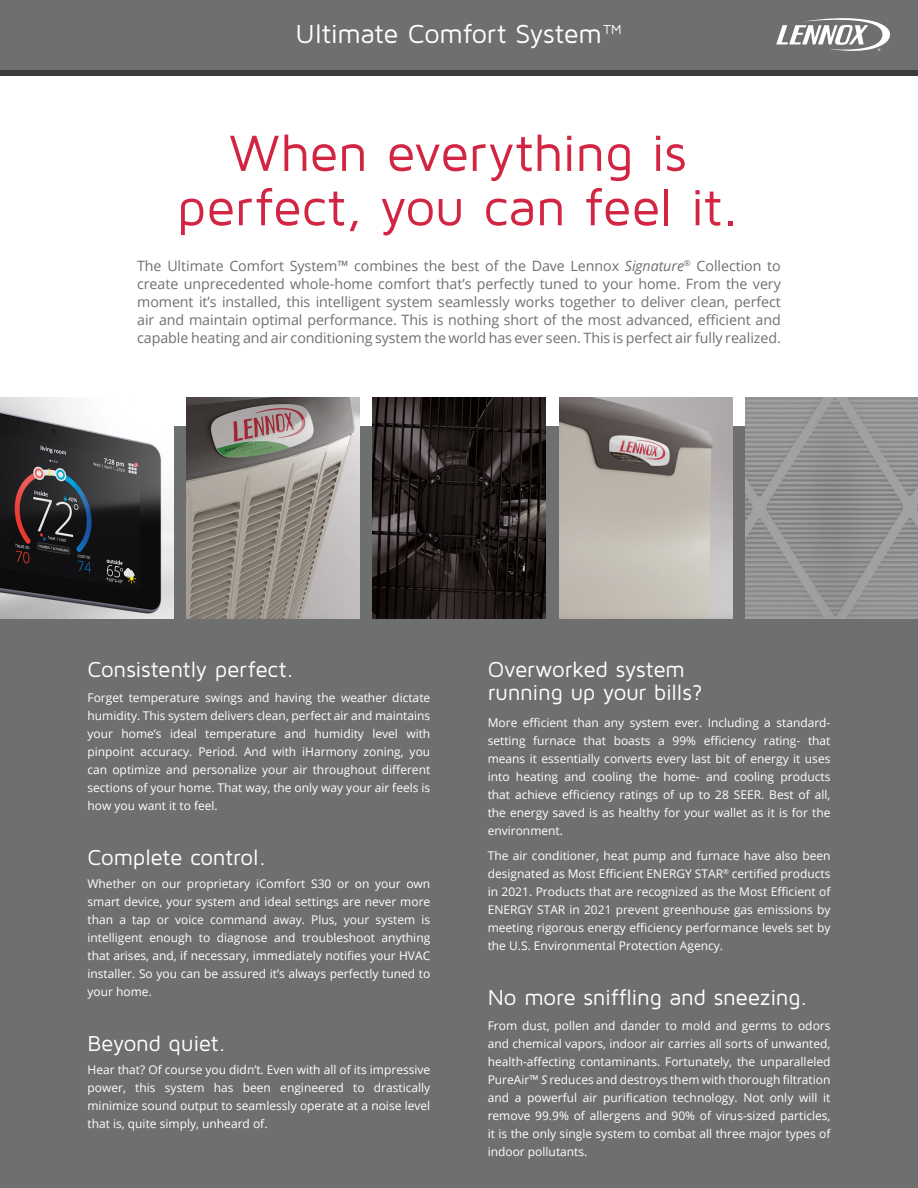
<style>
.page{position:relative;width:918px;height:1188px;background:#fff}
.page>*{position:absolute;margin:0;border:0;box-sizing:border-box;transform-origin:0 0}
.h1_Page_Header_SM{font:52.65px/54.4px "Maven Pro";letter-spacing:-.01em;color:#d22543;text-align:center}
.t1{font:27px "Maven Pro";letter-spacing:-.015em;color:#fff}
.h1_Page_Header_SM-2{font:22.35px/23.2px "Maven Pro";letter-spacing:-.015em;color:#fff}
.t2{font:14.25px/18px "Open Sans";letter-spacing:-.005em;color:#6e7070;text-align:justify}
.t3{font:12px/18px "Open Sans";color:#fff;text-align:justify}
.s1{font-style:italic}
</style>
<div class="page">
<div style="left:0;top:427px;width:918px;height:761px;background:#6e7070"></div>
<svg style="left:0;top:69px;width:918px;height:6px;background:#424343"></svg>
<div style="left:0;top:0;width:918px;height:69px;background:#6e7070"></div>
<svg style="left:776px;top:18px;width:114px;height:33px"></svg>
<img style="left:373px;top:397px;width:173px;height:222px">
<img style="left:0;top:397px;width:173px;height:222px">
<img style="left:559px;top:397px;width:173px;height:222px">
<img style="left:186px;top:397px;width:174px;height:222px">
<img style="left:746px;top:397px;width:172px;height:222px">
<p class="t1" style="left:295px;top:17px;width:329px">Ultimate Comfort System™</p>
<p class="h1_Page_Header_SM" style="left:177px;top:124px;width:564px">When everything is perfect, you can feel it.</p>
<p class="t2" style="left:137px;top:257px;width:645px">The Ultimate Comfort System™ combines the best of the Dave Lennox <span class="s1">Signature</span><sup>®</sup> Collection to create unprecedented whole-home comfort that’s perfectly tuned to your home. From the very moment it’s installed, this intelligent system seamlessly works together to deliver clean, perfect air and maintain optimal performance. This is nothing short of the most advanced, efficient and capable heating and air conditioning system the world has ever seen. This is perfect air fully realized.</p>
<p class="h1_Page_Header_SM-2" style="left:87px;top:657px;width:208px">Consistently perfect.</p>
<p class="t3" style="left:87px;top:688px;width:344px">Forget temperature swings and having the weather dictate humidity. This system delivers clean, perfect air and maintains your home’s ideal temperature and humidity level with pinpoint accuracy. Period. And with iHarmony zoning, you can optimize and personalize your air throughout different sections of your home. That way, the only way your air feels is how you want it to feel.</p>
<p class="h1_Page_Header_SM-2" style="left:87px;top:845px;width:180px">Complete control.</p>
<p class="t3" style="left:87px;top:874px;width:344px">Whether on our proprietary iComfort S30 or on your own smart device, your system and ideal settings are never more than a tap or voice command away. Plus, your system is intelligent enough to diagnose and troubleshoot anything that arises, and, if necessary, immediately notifies your HVAC installer. So you can be assured it’s always perfectly tuned to your home.</p>
<p class="h1_Page_Header_SM-2" style="left:87px;top:1031px;width:140px">Beyond quiet.</p>
<p class="t3" style="left:87px;top:1060px;width:344px">Hear that? Of course you didn’t. Even with all of its impressive power, this system has been engineered to drastically minimize sound output to seamlessly operate at a noise level that is, quite simply, unheard of.</p>
<p class="h1_Page_Header_SM-2" style="left:488px;top:657px;width:217px">Overworked system running up your bills?</p>
<p class="t3" style="left:488px;top:714px;width:344px">More efficient than any system ever. Including a standard&shy;setting furnace that boasts a 99% efficiency rating- that means it essentially converts every last bit of energy it uses into heating and cooling the home- and cooling products that achieve efficiency ratings of up to 28 SEER. Best of all, the energy saved is as healthy for your wallet as it is for the environment.</p>
<p class="t3" style="left:488px;top:847px;width:344px">The air conditioner, heat pump and furnace have also been designated as Most Efficient ENERGY STAR<sup>®</sup> certified products in 2021. Products that are recognized as the Most Efficient of ENERGY STAR in 2021 prevent greenhouse gas emissions by meeting rigorous energy efficiency performance levels set by the U.S. Environmental Protection Agency.</p>
<p class="h1_Page_Header_SM-2" style="left:488px;top:985px;width:321px">No more sniffling and sneezing.</p>
<p class="t3" style="left:488px;top:1016px;width:344px">From dust, pollen and dander to mold and germs to odors and chemical vapors, indoor air carries all sorts of unwanted, health-affecting contaminants. Fortunately, the unparalleled PureAir™ <span class="s1">S</span> reduces and destroys them with thorough filtration and a powerful air purification technology. Not only will it remove 99.9% of allergens and 90% of virus-sized particles, it is the only single system to combat all three major types of indoor pollutants.</p>
</div>
